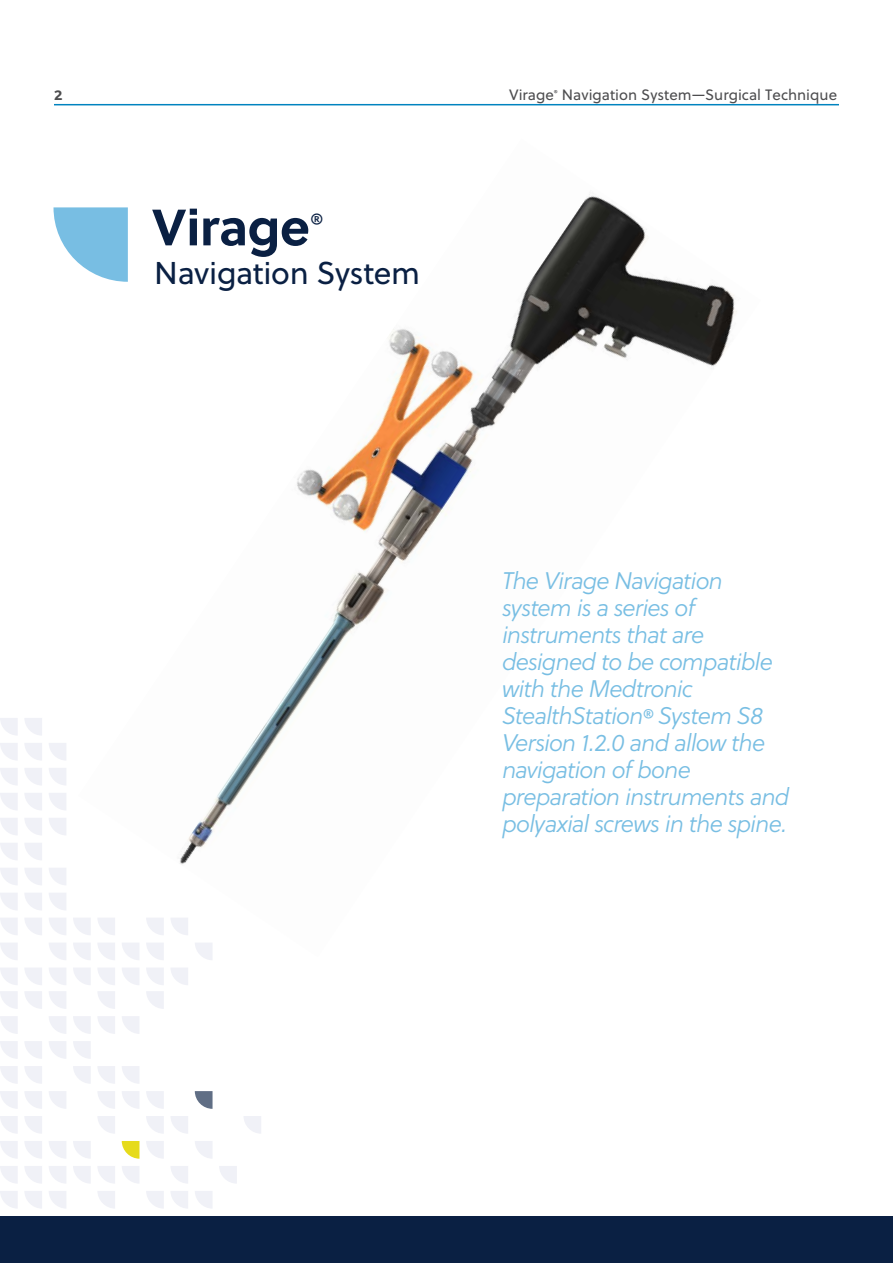
<style>
.page{position:relative;width:893px;height:1263px;background:#fff}
.page>*{position:absolute;margin:0;border:0;box-sizing:border-box;transform-origin:0 0}
.t1{font:700 51px "Soleil";letter-spacing:-.005em;color:#0a2043}
.t2{font:31.5px "Soleil";letter-spacing:-.01em;color:#0a2043}
.t3{font:italic 24px/27px "Soleil Lt";letter-spacing:-.04em;color:#78bee3}
.t4{font:15px "Soleil";color:#4d4d4f}
.t5{font:700 15px "Slate Pro";color:#4d4d4f}
.s1{font-size:21px}
</style>
<div class="page">
<hr style="left:54px;top:104px;width:785px;height:1px;background:#0083bf">
<svg style="left:122px;top:1141px;width:17px;height:18px"></svg>
<svg style="left:25px;top:968px;width:17px;height:17px"></svg>
<svg style="left:0;top:968px;width:18px;height:17px"></svg>
<svg style="left:73px;top:968px;width:18px;height:17px"></svg>
<svg style="left:49px;top:968px;width:17px;height:17px"></svg>
<svg style="left:122px;top:968px;width:17px;height:17px"></svg>
<svg style="left:98px;top:968px;width:17px;height:17px"></svg>
<svg style="left:171px;top:968px;width:17px;height:17px"></svg>
<svg style="left:146px;top:968px;width:18px;height:17px"></svg>
<svg style="left:0;top:943px;width:18px;height:17px"></svg>
<svg style="left:73px;top:943px;width:18px;height:17px"></svg>
<svg style="left:49px;top:943px;width:17px;height:17px"></svg>
<svg style="left:130px;top:957px;width:9px;height:3px"></svg>
<svg style="left:106px;top:957px;width:9px;height:3px"></svg>
<svg style="left:155px;top:957px;width:9px;height:3px"></svg>
<svg style="left:25px;top:918px;width:17px;height:17px"></svg>
<svg style="left:0;top:918px;width:18px;height:17px"></svg>
<svg style="left:73px;top:918px;width:5px;height:11px"></svg>
<svg style="left:49px;top:918px;width:17px;height:17px"></svg>
<svg style="left:25px;top:893px;width:17px;height:17px"></svg>
<svg style="left:0;top:893px;width:18px;height:17px"></svg>
<svg style="left:49px;top:893px;width:17px;height:17px"></svg>
<svg style="left:25px;top:868px;width:17px;height:17px"></svg>
<svg style="left:0;top:868px;width:18px;height:17px"></svg>
<svg style="left:49px;top:868px;width:17px;height:17px"></svg>
<svg style="left:25px;top:843px;width:17px;height:17px"></svg>
<svg style="left:0;top:843px;width:18px;height:17px"></svg>
<svg style="left:25px;top:818px;width:17px;height:17px"></svg>
<svg style="left:0;top:818px;width:18px;height:17px"></svg>
<svg style="left:49px;top:818px;width:17px;height:17px"></svg>
<svg style="left:25px;top:793px;width:17px;height:17px"></svg>
<svg style="left:0;top:793px;width:18px;height:17px"></svg>
<svg style="left:49px;top:793px;width:17px;height:17px"></svg>
<svg style="left:25px;top:768px;width:17px;height:17px"></svg>
<svg style="left:0;top:768px;width:18px;height:17px"></svg>
<svg style="left:49px;top:768px;width:17px;height:17px"></svg>
<svg style="left:25px;top:743px;width:17px;height:17px"></svg>
<svg style="left:0;top:743px;width:18px;height:17px"></svg>
<svg style="left:49px;top:743px;width:17px;height:17px"></svg>
<svg style="left:25px;top:718px;width:17px;height:17px"></svg>
<svg style="left:0;top:718px;width:18px;height:17px"></svg>
<svg style="left:203px;top:957px;width:9px;height:3px"></svg>
<svg style="left:25px;top:1191px;width:17px;height:17px"></svg>
<svg style="left:0;top:1191px;width:18px;height:17px"></svg>
<svg style="left:49px;top:1191px;width:17px;height:17px"></svg>
<svg style="left:98px;top:1191px;width:17px;height:17px"></svg>
<svg style="left:171px;top:1191px;width:17px;height:17px"></svg>
<svg style="left:146px;top:1191px;width:18px;height:17px"></svg>
<svg style="left:25px;top:1166px;width:17px;height:17px"></svg>
<svg style="left:0;top:1166px;width:18px;height:17px"></svg>
<svg style="left:73px;top:1166px;width:18px;height:17px"></svg>
<svg style="left:49px;top:1166px;width:17px;height:17px"></svg>
<svg style="left:122px;top:1166px;width:17px;height:17px"></svg>
<svg style="left:98px;top:1166px;width:17px;height:17px"></svg>
<svg style="left:171px;top:1166px;width:17px;height:17px"></svg>
<svg style="left:25px;top:1141px;width:17px;height:18px"></svg>
<svg style="left:0;top:1141px;width:18px;height:17px"></svg>
<svg style="left:73px;top:1141px;width:18px;height:17px"></svg>
<svg style="left:49px;top:1141px;width:17px;height:18px"></svg>
<svg style="left:146px;top:1141px;width:18px;height:17px"></svg>
<svg style="left:25px;top:1116px;width:17px;height:18px"></svg>
<svg style="left:0;top:1116px;width:18px;height:18px"></svg>
<svg style="left:98px;top:1116px;width:17px;height:18px"></svg>
<svg style="left:171px;top:1116px;width:17px;height:18px"></svg>
<svg style="left:146px;top:1116px;width:18px;height:18px"></svg>
<svg style="left:25px;top:1091px;width:17px;height:18px"></svg>
<svg style="left:0;top:1091px;width:18px;height:18px"></svg>
<svg style="left:49px;top:1091px;width:17px;height:18px"></svg>
<svg style="left:122px;top:1091px;width:17px;height:18px"></svg>
<svg style="left:98px;top:1091px;width:17px;height:18px"></svg>
<svg style="left:146px;top:1091px;width:18px;height:18px"></svg>
<svg style="left:25px;top:1066px;width:17px;height:18px"></svg>
<svg style="left:0;top:1066px;width:18px;height:18px"></svg>
<svg style="left:73px;top:1066px;width:18px;height:18px"></svg>
<svg style="left:122px;top:1066px;width:17px;height:18px"></svg>
<svg style="left:98px;top:1066px;width:17px;height:18px"></svg>
<svg style="left:25px;top:1041px;width:17px;height:18px"></svg>
<svg style="left:0;top:1041px;width:18px;height:18px"></svg>
<svg style="left:73px;top:1041px;width:18px;height:18px"></svg>
<svg style="left:49px;top:1041px;width:17px;height:18px"></svg>
<svg style="left:0;top:1016px;width:18px;height:18px"></svg>
<svg style="left:73px;top:1016px;width:18px;height:18px"></svg>
<svg style="left:49px;top:1016px;width:17px;height:18px"></svg>
<svg style="left:122px;top:1016px;width:17px;height:18px"></svg>
<svg style="left:98px;top:1016px;width:17px;height:18px"></svg>
<svg style="left:25px;top:991px;width:17px;height:18px"></svg>
<svg style="left:0;top:991px;width:18px;height:18px"></svg>
<svg style="left:49px;top:991px;width:17px;height:18px"></svg>
<svg style="left:98px;top:991px;width:17px;height:18px"></svg>
<svg style="left:146px;top:991px;width:18px;height:18px"></svg>
<svg style="left:195px;top:1191px;width:17px;height:17px"></svg>
<svg style="left:219px;top:1166px;width:18px;height:17px"></svg>
<svg style="left:195px;top:1141px;width:17px;height:18px"></svg>
<svg style="left:244px;top:1116px;width:17px;height:18px"></svg>
<svg style="left:195px;top:1091px;width:18px;height:18px"></svg>
<div style="left:0;top:1216px;width:893px;height:47px;background:#0a2043"></div>
<img style="left:78px;top:194px;width:659px;height:763px">
<svg style="left:54px;top:207px;width:74px;height:75px"></svg>
<p class="t5" style="left:54px;top:87px;width:10px">2</p>
<p class="t4" style="left:509px;top:85px;width:329px">Virage<sup>®</sup> Navigation System—Surgical Technique</p>
<h1 class="t1" style="left:152px;top:194px;width:173px">Virage<sup>®</sup></h1>
<h2 class="t2" style="left:154px;top:254px;width:268px">Navigation System</h2>
<p class="t3" style="left:502px;top:568px;width:289px">The Virage Navigation system is a series of instruments that are designed to be compatible with the Medtronic<br>StealthStation<span class="s1">®</span> System S8<br>Version 1.2.0 and allow the navigation of bone preparation instruments and polyaxial screws in the spine.</p>
</div>
